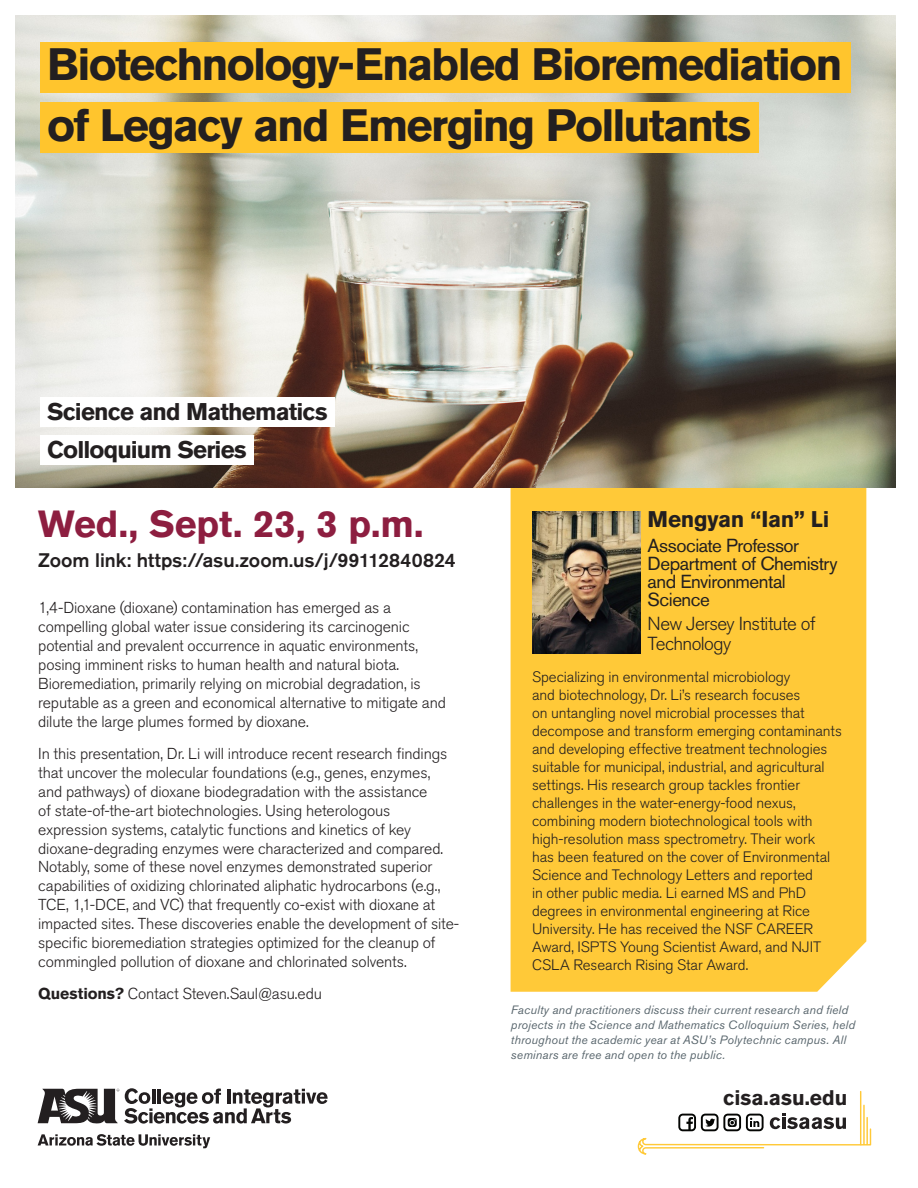
<style>
.page{position:relative;width:918px;height:1188px;background:#fff}
.page>*{position:absolute;margin:0;border:0;box-sizing:border-box;transform-origin:0 0}
.t1{font:700 45px "Akzidenz Grotesk Std";letter-spacing:-.04em;color:#231f20}
.t2{font:700 37.5px "Akzidenz Grotesk Std";letter-spacing:-.005em;color:#8d1e40}
.t3{font:700 24px "Akzidenz Grotesk Std";letter-spacing:-.035em;color:#231f20}
.t4{font:700 22.5px "Akzidenz Grotesk Std";letter-spacing:-.015em;color:#231f20}
.t5{font:700 21px "Akzidenz Grotesk Std";color:#231f20}
.t6{font:500 19.5px "Akzidenz Grotesk Std";letter-spacing:-.005em;color:#231f20}
.t7{font:18.75px/18px "Akzidenz Grotesk Std";letter-spacing:-.025em;color:#231f20}
.t8{font:300 18.75px/19.8px "Akzidenz Grotesk Std";letter-spacing:-.03em;color:#231f20}
.t9{font:300 15.75px/18.9px "Akzidenz Grotesk Std";letter-spacing:-.01em;color:#231f20}
.t10{font:300 15px/18px "Akzidenz Grotesk Std";letter-spacing:-.005em;color:#231f20}
.t11{font:italic 12px/15px "Akzidenz Grotesk Std";letter-spacing:.015em;color:#5a676e}
.s1{font-weight:700}
</style>
<div class="page">
<div style="left:511px;top:487px;width:355px;height:505px;background:#ffc938"></div>
<img style="left:16px;top:16px;width:879px;height:471px">
<div style="left:40px;top:42px;width:811px;height:51px;background:#ffc52d"></div>
<div style="left:40px;top:103px;width:719px;height:50px;background:#ffc52d"></div>
<img style="left:532px;top:511px;width:108px;height:142px">
<svg style="left:637px;top:1091px;width:235px;height:64px"></svg>
<svg style="left:38px;top:1134px;width:172px;height:14px"></svg>
<svg style="left:38px;top:1088px;width:290px;height:36px"></svg>
<div style="left:40px;top:398px;width:295px;height:29px;background:#fff"></div>
<div style="left:40px;top:435px;width:214px;height:30px;background:#fff"></div>
<p class="t1" style="left:47px;top:39px;width:797px">Biotechnology-Enabled Bioremediation</p>
<p class="t1" style="left:47px;top:99px;width:706px">of Legacy and Emerging Pollutants</p>
<p class="t3" style="left:47px;top:398px;width:282px">Science and Mathematics</p>
<p class="t3" style="left:47px;top:435px;width:201px">Colloquium Series</p>
<p class="t2" style="left:38px;top:502px;width:387px">Wed., Sept. 23, 3 p.m.</p>
<p class="t6" style="left:38px;top:549px;width:419px">Zoom link: https://asu.zoom.us/j/99112840824</p>
<p class="t9" style="left:38px;top:599px;width:409px">1,4-Dioxane (dioxane) contamination has emerged as a compelling global water issue considering its carcinogenic potential and prevalent occurrence in aquatic environments, posing imminent risks to human health and natural biota.<br>Bioremediation, primarily relying on microbial degradation, is reputable as a green and economical alternative to mitigate and dilute the large plumes formed by dioxane.</p>
<p class="t9" style="left:38px;top:745px;width:423px">In this presentation, Dr. Li will introduce recent research findings that uncover the molecular foundations (e.g., genes, enzymes,<br>and pathways) of dioxane biodegradation with the assistance<br>of state-of-the-art biotechnologies. Using heterologous expression systems, catalytic functions and kinetics of key dioxane-degrading enzymes were characterized and compared.<br>Notably, some of these novel enzymes demonstrated superior capabilities of oxidizing chlorinated aliphatic hydrocarbons (e.g., TCE, 1,1-DCE, and VC) that frequently co-exist with dioxane at impacted sites. These discoveries enable the development of site&shy;specific bioremediation strategies optimized for the cleanup of commingled pollution of dioxane and chlorinated solvents.</p>
<p class="t9" style="left:38px;top:985px;width:285px"><span class="s1">Questions?</span> Contact Steven.Saul@asu.edu</p>
<p class="t4" style="left:648px;top:506px;width:183px">Mengyan “Ian” Li</p>
<p class="t7" style="left:648px;top:536px;width:192px">Associate Professor<br>Department of Chemistry and Environmental<br>Science</p>
<p class="t8" style="left:648px;top:614px;width:170px">New Jersey Institute of<br>Technology</p>
<p class="t10" style="left:532px;top:668px;width:311px">Specializing in environmental microbiology<br>and biotechnology, Dr. Li’s research focuses<br>on untangling novel microbial processes that decompose and transform emerging contaminants and developing effective treatment technologies suitable for municipal, industrial, and agricultural settings. His research group tackles frontier challenges in the water-energy-food nexus, combining modern biotechnological tools with high-resolution mass spectrometry. Their work<br>has been featured on the cover of Environmental Science and Technology Letters and reported<br>in other public media. Li earned MS and PhD degrees in environmental engineering at Rice University. He has received the NSF CAREER Award, ISPTS Young Scientist Award, and NJIT CSLA Research Rising Star Award.</p>
<p class="t11" style="left:511px;top:1002px;width:346px">Faculty and practitioners discuss their current research and field projects in the Science and Mathematics Colloquium Series, held throughout the academic year at ASU’s Polytechnic campus. All seminars are free and open to the public.</p>
<h3 class="t5" style="left:723px;top:1085px;width:126px">cisa.asu.edu</h3>
</div>
